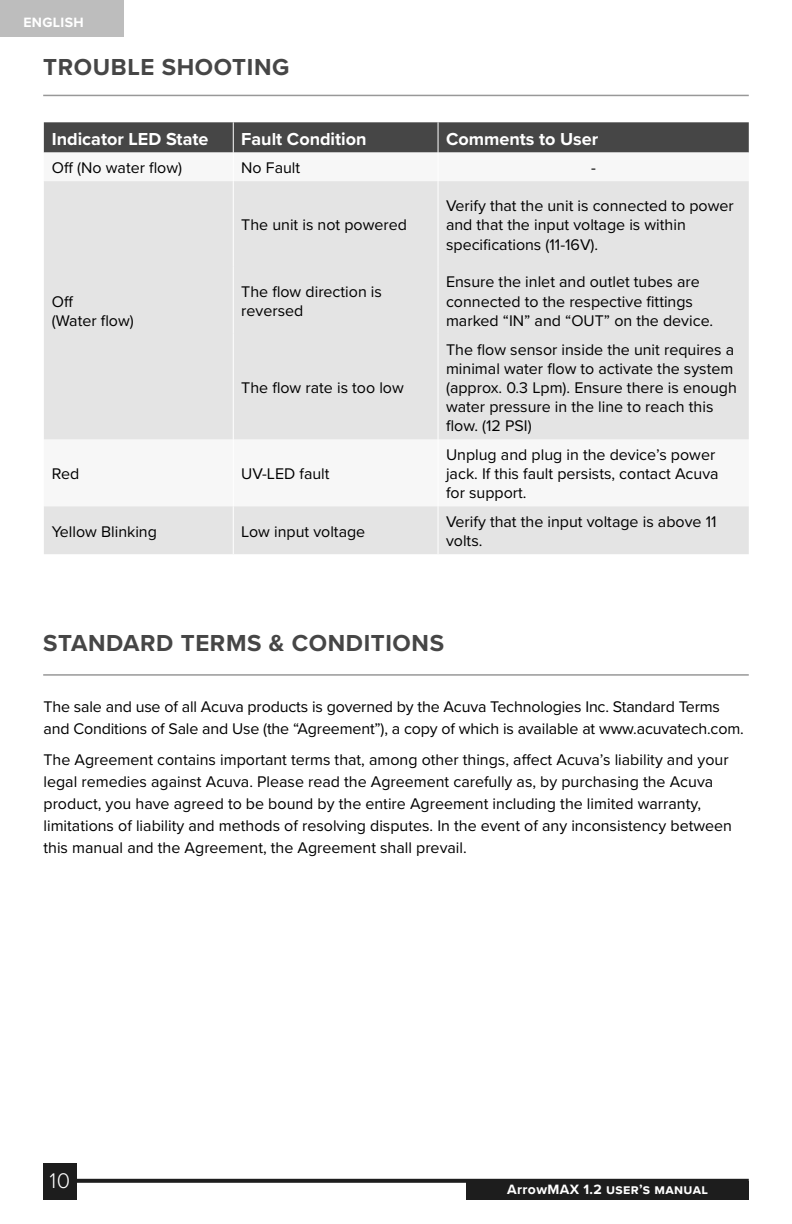
<style>
.page{position:relative;width:792px;height:1224px;background:#fff}
.page>*{position:absolute;margin:0;border:0;box-sizing:border-box;transform-origin:0 0}
.t1{font:700 24px "Proxima Nova";letter-spacing:.025em;color:#464646}
.t2{font:300 22px "Proxima Nova";color:#fff}
.t3{font:700 18px "Proxima Nova";color:#fff}
.t4{font:16px/19.2px "Proxima Nova";color:#000}
.t5{font:700 14px "Proxima Nova";letter-spacing:.025em;color:#fff}
</style>
<div class="page">
<div style="left:467px;top:1181px;width:282px;height:18px;background:#1d1d1d"></div>
<hr style="left:43px;top:1179px;width:706px;height:4px;background:#1d1d1d">
<div style="left:43px;top:1163px;width:33px;height:36px;background:#1d1d1d"></div>
<div style="left:0;top:0;width:123px;height:37px;background:#bdbdbd"></div>
<hr style="left:43px;top:674px;width:706px;height:2px;background:#989898">
<svg style="left:44px;top:181px;width:705px;height:373px;fill:#e4e4e4"></svg>
<div style="left:44px;top:122px;width:705px;height:31px;background:#464646"></div>
<hr style="left:233px;top:181px;width:1px;height:86px;background:#fff">
<hr style="left:438px;top:181px;width:1px;height:86px;background:#fff">
<hr style="left:233px;top:267px;width:1px;height:67px;background:#fff">
<hr style="left:438px;top:267px;width:1px;height:67px;background:#fff">
<hr style="left:233px;top:334px;width:1px;height:105px;background:#fff">
<hr style="left:438px;top:334px;width:1px;height:105px;background:#fff">
<hr style="left:233px;top:439px;width:1px;height:67px;background:#fff">
<hr style="left:438px;top:439px;width:1px;height:67px;background:#fff">
<hr style="left:233px;top:506px;width:1px;height:48px;background:#fff">
<hr style="left:438px;top:506px;width:1px;height:48px;background:#fff">
<hr style="left:43px;top:95px;width:706px;height:1px;background:#989898">
<p class="t5" style="left:23px;top:12px;width:62px">ENGLISH</p>
<h1 class="t1" style="left:43px;top:49px;width:248px">TROUBLE SHOOTING</h1>
<p class="t3" style="left:52px;top:125px;width:158px">Indicator LED State</p>
<p class="t3" style="left:241px;top:125px;width:127px">Fault Condition</p>
<p class="t3" style="left:446px;top:125px;width:154px">Comments to User</p>
<p class="t4" style="left:52px;top:158px;width:132px">Off (No water flow)</p>
<p class="t4" style="left:241px;top:158px;width:60px">No Fault</p>
<p class="t4" style="left:591px;top:158px;width:6px">-</p>
<p class="t4" style="left:52px;top:291px;width:83px">Off<br>(Water flow)</p>
<p class="t4" style="left:241px;top:215px;width:167px">The unit is not powered</p>
<p class="t4" style="left:446px;top:195px;width:289px">Verify that the unit is connected to power and that the input voltage is within specifications (11-16V).</p>
<p class="t4" style="left:241px;top:281px;width:142px">The flow direction is reversed</p>
<p class="t4" style="left:446px;top:272px;width:269px">Ensure the inlet and outlet tubes are connected to the respective fittings marked “IN” and “OUT” on the device.</p>
<p class="t4" style="left:241px;top:377px;width:164px">The flow rate is too low</p>
<p class="t4" style="left:446px;top:339px;width:292px">The flow sensor inside the unit requires a minimal water flow to activate the system (approx. 0.3 Lpm). Ensure there is enough water pressure in the line to reach this flow. (12 PSI)</p>
<p class="t4" style="left:52px;top:464px;width:29px">Red</p>
<p class="t4" style="left:241px;top:464px;width:90px">UV-LED fault</p>
<p class="t4" style="left:446px;top:444px;width:274px">Unplug and plug in the device’s power jack. If this fault persists, contact Acuva for support.</p>
<p class="t4" style="left:52px;top:521px;width:107px">Yellow Blinking</p>
<p class="t4" style="left:241px;top:521px;width:126px">Low input voltage</p>
<p class="t4" style="left:446px;top:511px;width:272px">Verify that the input voltage is above 11 volts.</p>
<h1 class="t1" style="left:43px;top:625px;width:402px">STANDARD TERMS &amp; CONDITIONS</h1>
<p class="t4" style="left:44px;top:695px;width:702px;line-height:22px">The sale and use of all Acuva products is governed by the Acuva Technologies Inc. Standard Terms and Conditions of Sale and Use (the “Agreement”), a copy of which is available at www.acuvatech.com.</p>
<p class="t4" style="left:44px;top:748px;width:690px;line-height:22px">The Agreement contains important terms that, among other things, affect Acuva’s liability and your legal remedies against Acuva. Please read the Agreement carefully as, by purchasing the Acuva product, you have agreed to be bound by the entire Agreement including the limited warranty, limitations of liability and methods of resolving disputes. In the event of any inconsistency between this manual and the Agreement, the Agreement shall prevail.</p>
<h2 class="t2" style="left:49px;top:1164px;width:22px">10</h2>
<p class="t5" style="left:507px;top:1179px;width:202px">ArrowMAX 1.2 User’s Manual</p>
</div>
